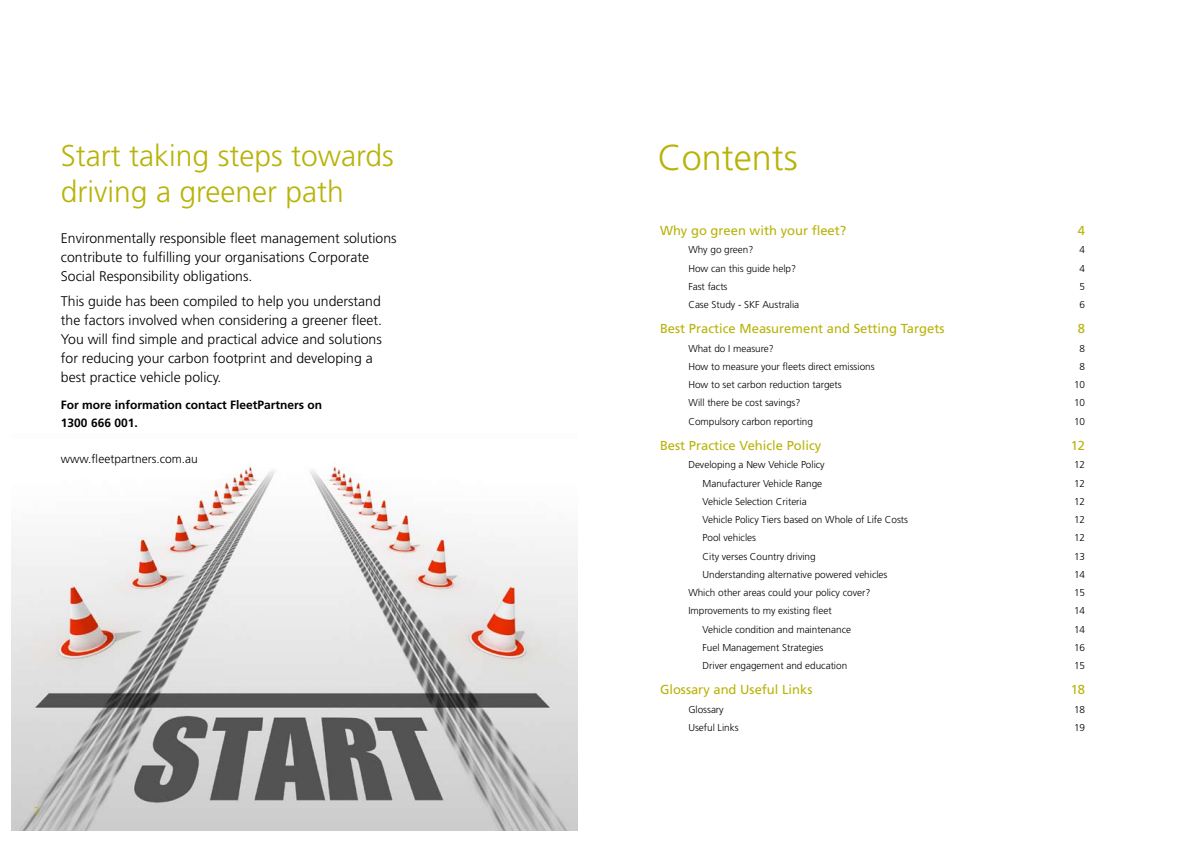
<style>
.page{position:relative;width:1191px;height:842px;background:#fff}
.page>*{position:absolute;margin:0;border:0;box-sizing:border-box;transform-origin:0 0}
.t1{font:300 36px "Frutiger";color:#b8b308}
.t2{font:300 30px/36px "Frutiger";color:#b8b308}
.t3{font:300 14px/19px "Frutiger";color:#000}
.t4{font:13px "Frutiger";color:#b8b308}
.t5{font:700 12px/18px "Frutiger";color:#000}
.t6{font:300 12px "Frutiger";color:#000}
.t7{font:300 10px "Frutiger";letter-spacing:-.005em;color:#000}
.t8{font:300 10px "Frutiger";color:#b8b308}
</style>
<div class="page">
<img style="left:11px;top:466px;width:566px;height:365px">
<h2 class="t2" style="left:61px;top:137px;width:334px">Start taking steps towards driving a greener path</h2>
<h3 class="t3" style="left:61px;top:229px;width:337px">Environmentally responsible fleet management solutions contribute to fulfilling your organisations Corporate<br>Social Responsibility obligations.</h3>
<p class="t3" style="left:61px;top:292px;width:323px">This guide has been compiled to help you understand the factors involved when considering a greener fleet.<br>You will find simple and practical advice and solutions for reducing your carbon footprint and developing a best practice vehicle policy.</p>
<p class="t5" style="left:61px;top:395px;width:263px">For more information contact FleetPartners on<br>1300 666 001.</p>
<p class="t6" style="left:61px;top:452px;width:138px">www.fleetpartners.com.au</p>
<p class="t8" style="left:34px;top:805px;width:7px">2</p>
<h1 class="t1" style="left:658px;top:137px;width:142px">Contents</h1>
<h3 class="t4" style="left:660px;top:223px;width:188px">Why go green with your fleet?</h3>
<h3 class="t4" style="left:1078px;top:223px;width:9px">4</h3>
<p class="t7" style="left:688px;top:244px;width:67px">Why go green?</p>
<p class="t7" style="left:1079px;top:244px;width:7px">4</p>
<p class="t7" style="left:688px;top:262px;width:109px">How can this guide help?</p>
<p class="t7" style="left:1079px;top:262px;width:7px">4</p>
<p class="t7" style="left:688px;top:281px;width:41px">Fast facts</p>
<p class="t7" style="left:1079px;top:281px;width:7px">5</p>
<p class="t7" style="left:688px;top:299px;width:112px">Case Study - SKF Australia</p>
<p class="t7" style="left:1079px;top:299px;width:7px">6</p>
<h3 class="t4" style="left:660px;top:321px;width:286px">Best Practice Measurement and Setting Targets</h3>
<h3 class="t4" style="left:1078px;top:321px;width:9px">8</h3>
<p class="t7" style="left:688px;top:343px;width:87px">What do I measure?</p>
<p class="t7" style="left:1079px;top:343px;width:7px">8</p>
<p class="t7" style="left:688px;top:361px;width:188px">How to measure your fleets direct emissions</p>
<p class="t7" style="left:1079px;top:361px;width:7px">8</p>
<p class="t7" style="left:688px;top:379px;width:155px">How to set carbon reduction targets</p>
<p class="t7" style="left:1074px;top:379px;width:13px">10</p>
<p class="t7" style="left:688px;top:397px;width:114px">Will there be cost savings?</p>
<p class="t7" style="left:1074px;top:397px;width:13px">10</p>
<p class="t7" style="left:688px;top:416px;width:126px">Compulsory carbon reporting</p>
<p class="t7" style="left:1074px;top:416px;width:13px">10</p>
<h3 class="t4" style="left:660px;top:438px;width:163px">Best Practice Vehicle Policy</h3>
<h3 class="t4" style="left:1070px;top:438px;width:16px">12</h3>
<p class="t7" style="left:688px;top:459px;width:138px">Developing a New Vehicle Policy</p>
<p class="t7" style="left:1074px;top:459px;width:13px">12</p>
<p class="t7" style="left:702px;top:477px;width:121px">Manufacturer Vehicle Range</p>
<p class="t7" style="left:1074px;top:477px;width:13px">12</p>
<p class="t7" style="left:702px;top:496px;width:106px">Vehicle Selection Criteria</p>
<p class="t7" style="left:1074px;top:496px;width:13px">12</p>
<p class="t7" style="left:702px;top:514px;width:207px">Vehicle Policy Tiers based on Whole of Life Costs</p>
<p class="t7" style="left:1074px;top:514px;width:13px">12</p>
<p class="t7" style="left:702px;top:532px;width:55px">Pool vehicles</p>
<p class="t7" style="left:1074px;top:532px;width:13px">12</p>
<p class="t7" style="left:702px;top:550px;width:115px">City verses Country driving</p>
<p class="t7" style="left:1074px;top:550px;width:13px">13</p>
<p class="t7" style="left:702px;top:569px;width:186px">Understanding alternative powered vehicles</p>
<p class="t7" style="left:1074px;top:569px;width:13px">14</p>
<p class="t7" style="left:688px;top:587px;width:183px">Which other areas could your policy cover?</p>
<p class="t7" style="left:1074px;top:587px;width:13px">15</p>
<p class="t7" style="left:688px;top:605px;width:145px">Improvements to my existing fleet</p>
<p class="t7" style="left:1074px;top:605px;width:13px">14</p>
<p class="t7" style="left:702px;top:623px;width:150px">Vehicle condition and maintenance</p>
<p class="t7" style="left:1074px;top:623px;width:13px">14</p>
<p class="t7" style="left:702px;top:642px;width:122px">Fuel Management Strategies</p>
<p class="t7" style="left:1074px;top:642px;width:13px">16</p>
<p class="t7" style="left:702px;top:660px;width:146px">Driver engagement and education</p>
<p class="t7" style="left:1074px;top:660px;width:13px">15</p>
<h3 class="t4" style="left:660px;top:682px;width:154px">Glossary and Useful Links</h3>
<h3 class="t4" style="left:1070px;top:682px;width:16px">18</h3>
<p class="t7" style="left:688px;top:704px;width:37px">Glossary</p>
<p class="t7" style="left:1074px;top:704px;width:13px">18</p>
<p class="t7" style="left:688px;top:722px;width:52px">Useful Links</p>
<p class="t7" style="left:1074px;top:722px;width:13px">19</p>
</div>
